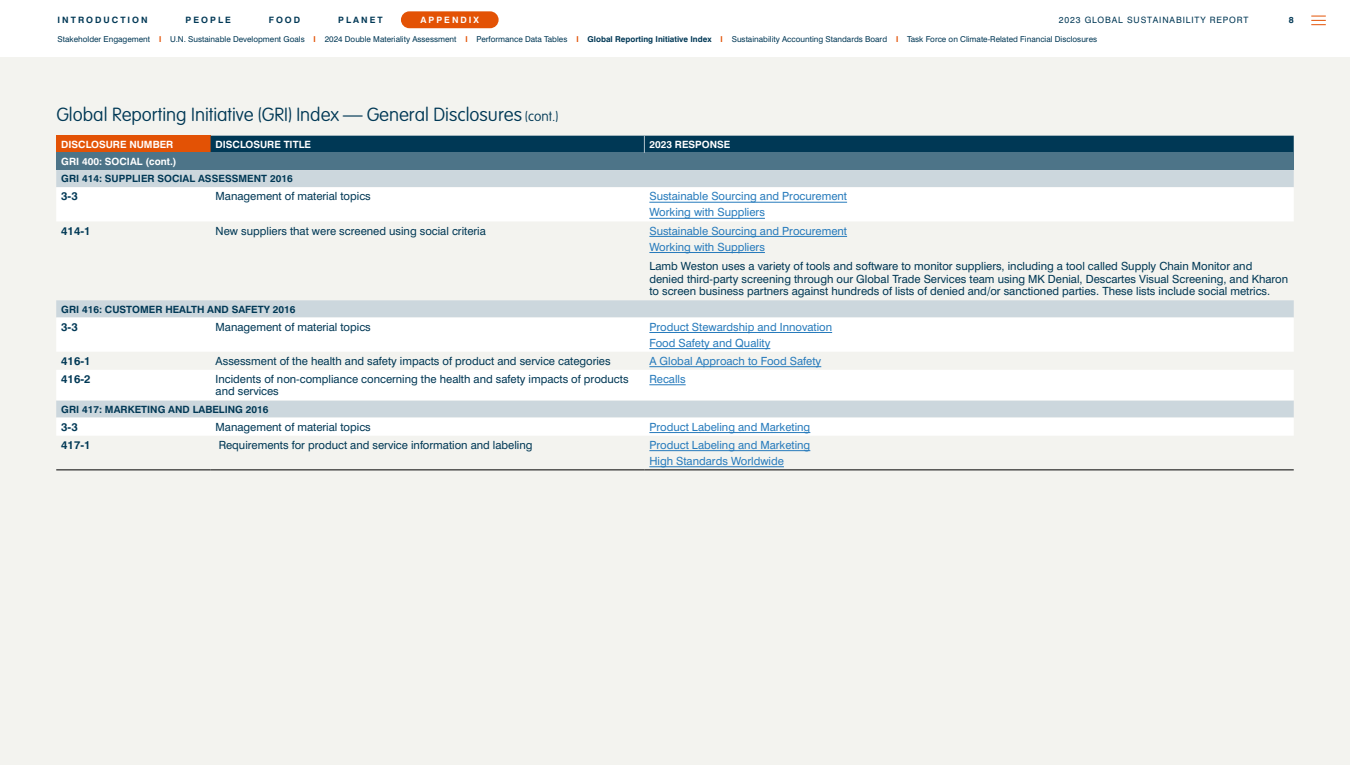
<style>
.page{position:relative;width:1350px;height:765px;background:#fff}
.page>*{position:absolute;margin:0;border:0;box-sizing:border-box;transform-origin:0 0}
.t1{font:100 18.75px "VAG Rounded Std";color:#003855}
.t2{font:11.25px/12.5px "Swiss 721 BT";color:#003855}
.t3{font:11.25px/16.1px "Swiss 721 BT";color:#277bbc}
.t4{font:700 11.25px "Swiss 721 BT";color:#003855}
.t5{font:700 10px "Swiss 721 BT";color:#003855}
.t6{font:700 10px "Swiss 721 BT";color:#fff}
.t7{font:8.75px "Swiss 721 BT";letter-spacing:.1em;color:#003855}
.t8{font:700 8.75px "Swiss 721 BT";letter-spacing:.23em;color:#003855}
.t9{font:700 8.75px "Swiss 721 BT";letter-spacing:.23em;color:#fff}
.t10{font:8.12px "Swiss 721 BT";color:#003855}
.s1{font-weight:700;color:#e35205}
.s2{font-weight:700}
.s3{font-size:13.75px}
</style>
<div class="page">
<div style="left:401px;top:11px;width:98px;height:17px;background:#e35205;border-radius:8px"></div>
<svg style="left:1311px;top:16px;width:15px;height:9px"></svg>
<div style="left:0;top:58px;width:1350px;height:707px;background:#f3f3ef"></div>
<div style="left:56px;top:136px;width:155px;height:17px;background:#e35205"></div>
<div style="left:56px;top:153px;width:1238px;height:17px;background:#4d7488"></div>
<div style="left:56px;top:170px;width:1238px;height:17px;background:#ccd7dd"></div>
<svg style="left:56px;top:188px;width:1238px;height:248px"></svg>
<div style="left:211px;top:136px;width:1083px;height:17px;background:#003855"></div>
<hr style="left:56px;top:470px;width:155px;height:1px;background:#000">
<hr style="left:211px;top:470px;width:433px;height:1px;background:#000">
<hr style="left:644px;top:470px;width:650px;height:1px;background:#000">
<hr style="left:649px;top:202px;width:198px;height:1px;background:#277bbc">
<hr style="left:649px;top:218px;width:116px;height:1px;background:#277bbc">
<hr style="left:649px;top:236px;width:198px;height:1px;background:#277bbc">
<hr style="left:649px;top:252px;width:116px;height:1px;background:#277bbc">
<hr style="left:649px;top:332px;width:183px;height:1px;background:#277bbc">
<hr style="left:649px;top:348px;width:121px;height:1px;background:#277bbc">
<hr style="left:649px;top:366px;width:172px;height:1px;background:#277bbc">
<hr style="left:649px;top:385px;width:37px;height:1px;background:#277bbc">
<hr style="left:649px;top:432px;width:161px;height:1px;background:#277bbc">
<hr style="left:649px;top:450px;width:161px;height:1px;background:#277bbc">
<hr style="left:649px;top:467px;width:135px;height:1px;background:#277bbc">
<p class="t8" style="left:58px;top:14px;width:92px">INTRODUCTION</p>
<p class="t8" style="left:186px;top:14px;width:47px">PEOPLE</p>
<p class="t8" style="left:269px;top:14px;width:33px">FOOD</p>
<p class="t8" style="left:338px;top:14px;width:46px">PLANET</p>
<p class="t9" style="left:421px;top:14px;width:60px">APPENDIX</p>
<p class="t7" style="left:1059px;top:15px;width:191px">2023 GLOBAL SUSTAINABILITY REPORT</p>
<p class="t8" style="left:1289px;top:14px;width:6px">8</p>
<p class="t10" style="left:58px;top:34px;width:1041px">Stakeholder Engagement <span class="s1">l</span> U.N. Sustainable Development Goals <span class="s1">l</span> 2024 Double Materiality Assessment <span class="s1">l</span> Performance Data Tables <span class="s1">l</span> <span class="s2">Global Reporting Initiative Index</span> <span class="s1">l</span> Sustainability Accounting Standards Board <span class="s1">l</span> Task Force on Climate-Related Financial Disclosures</p>
<h1 class="t1" style="left:56px;top:104px;width:503px">Global Reporting Initiative (GRI) Index — General Disclosures <span class="s3">(cont.)</span></h1>
<p class="t6" style="left:61px;top:138px;width:114px">DISCLOSURE NUMBER</p>
<p class="t6" style="left:216px;top:138px;width:97px">DISCLOSURE TITLE</p>
<p class="t6" style="left:649px;top:138px;width:83px">2023 RESPONSE</p>
<p class="t6" style="left:61px;top:155px;width:117px">GRI 400: SOCIAL (cont.)</p>
<p class="t5" style="left:61px;top:173px;width:233px">GRI 414: SUPPLIER SOCIAL ASSESSMENT 2016</p>
<p class="t4" style="left:61px;top:189px;width:18px">3-3</p>
<p class="t2" style="left:216px;top:190px;width:157px">Management of material topics</p>
<p class="t3" style="left:649px;top:188px;width:199px">Sustainable Sourcing and Procurement<br>Working with Suppliers</p>
<p class="t4" style="left:61px;top:224px;width:31px">414-1</p>
<p class="t2" style="left:216px;top:224px;width:272px">New suppliers that were screened using social criteria</p>
<p class="t3" style="left:649px;top:222px;width:199px">Sustainable Sourcing and Procurement<br>Working with Suppliers</p>
<p class="t2" style="left:649px;top:260px;width:640px">Lamb Weston uses a variety of tools and software to monitor suppliers, including a tool called Supply Chain Monitor and denied third-party screening through our Global Trade Services team using MK Denial, Descartes Visual Screening, and Kharon to screen business partners against hundreds of lists of denied and/or sanctioned parties. These lists include social metrics.</p>
<p class="t5" style="left:61px;top:303px;width:236px">GRI 416: CUSTOMER HEALTH AND SAFETY 2016</p>
<p class="t4" style="left:61px;top:320px;width:18px">3-3</p>
<p class="t2" style="left:216px;top:320px;width:157px">Management of material topics</p>
<p class="t3" style="left:649px;top:318px;width:184px">Product Stewardship and Innovation<br>Food Safety and Quality</p>
<p class="t4" style="left:61px;top:354px;width:31px">416-1</p>
<p class="t2" style="left:216px;top:354px;width:397px">Assessment of the health and safety impacts of product and service categories</p>
<p class="t3" style="left:649px;top:353px;width:173px">A Global Approach to Food Safety</p>
<p class="t4" style="left:61px;top:372px;width:31px">416-2</p>
<p class="t2" style="left:216px;top:373px;width:415px">Incidents of non-compliance concerning the health and safety impacts of products and services</p>
<p class="t3" style="left:649px;top:371px;width:38px">Recalls</p>
<p class="t5" style="left:61px;top:403px;width:209px">GRI 417: MARKETING AND LABELING 2016</p>
<p class="t4" style="left:61px;top:420px;width:18px">3-3</p>
<p class="t2" style="left:216px;top:420px;width:157px">Management of material topics</p>
<p class="t3" style="left:649px;top:419px;width:162px">Product Labeling and Marketing</p>
<p class="t4" style="left:61px;top:438px;width:31px">417-1</p>
<p class="t2" style="left:219px;top:438px;width:315px">Requirements for product and service information and labeling</p>
<p class="t3" style="left:649px;top:437px;width:162px">Product Labeling and Marketing<br>High Standards Worldwide</p>
</div>
